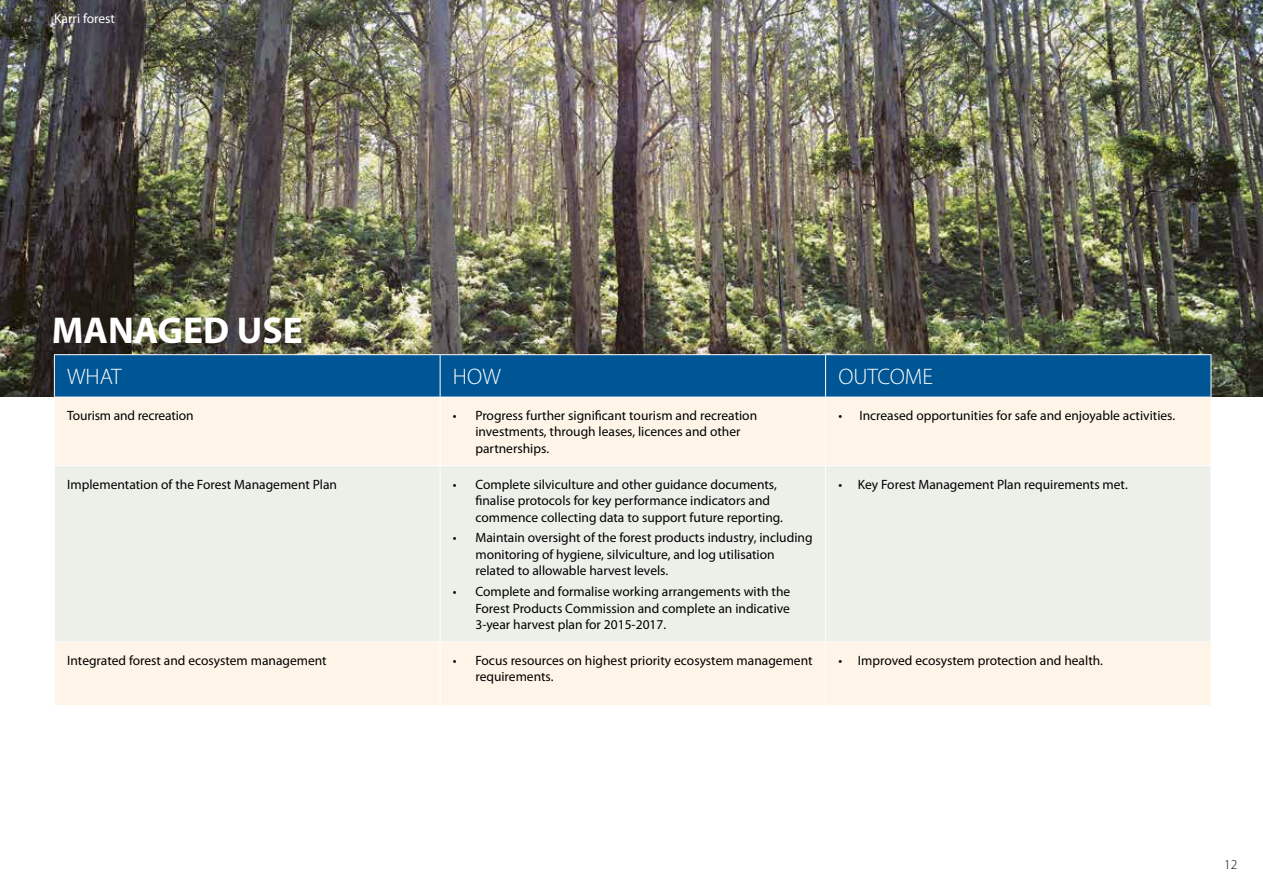
<style>
.page{position:relative;width:1263px;height:893px;background:#fff}
.page>*{position:absolute;margin:0;border:0;box-sizing:border-box;transform-origin:0 0}
.t1{font:700 37.5px "Myriad Pro";color:#fff}
.t2{font:300 22.5px "Myriad Pro";color:#fff}
.t3{font:13.5px/16.5px "Myriad Pro";color:#000}
.t4{font:13.5px "Myriad Pro";color:#fff}
.t5{font:300 13.5px "Myriad Pro";color:#000}
</style>
<div class="page">
<img style="left:0;top:0;width:1263px;height:396px">
<div style="left:55px;top:355px;width:1156px;height:42px;background:#005695"></div>
<div style="left:55px;top:398px;width:1156px;height:307px;background:#fef5e8"></div>
<div style="left:55px;top:466px;width:1156px;height:175px;background:#ecf0e8"></div>
<hr style="left:825px;top:354px;width:386px;height:1px;background:#fff">
<hr style="left:1211px;top:355px;width:1px;height:42px;background:#fff">
<hr style="left:440px;top:397px;width:1px;height:68px;background:#fff">
<hr style="left:825px;top:397px;width:1px;height:68px;background:#fff">
<hr style="left:440px;top:466px;width:1px;height:175px;background:#fff">
<hr style="left:825px;top:465px;width:386px;height:1px;background:#fff">
<hr style="left:825px;top:466px;width:1px;height:175px;background:#fff">
<hr style="left:54px;top:641px;width:386px;height:1px;background:#fff">
<hr style="left:440px;top:641px;width:385px;height:1px;background:#fff">
<hr style="left:825px;top:641px;width:386px;height:1px;background:#fff">
<hr style="left:54px;top:354px;width:386px;height:1px;background:#fff">
<hr style="left:54px;top:355px;width:1px;height:42px;background:#fff">
<hr style="left:440px;top:354px;width:385px;height:1px;background:#fff">
<hr style="left:440px;top:355px;width:1px;height:42px;background:#fff">
<hr style="left:825px;top:355px;width:1px;height:42px;background:#fff">
<hr style="left:54px;top:465px;width:386px;height:1px;background:#fff">
<hr style="left:440px;top:465px;width:385px;height:1px;background:#fff">
<hr style="left:440px;top:642px;width:1px;height:63px;background:#fff">
<hr style="left:825px;top:642px;width:1px;height:63px;background:#fff">
<p class="t4" style="left:54px;top:10px;width:63px">Karri forest</p>
<h1 class="t1" style="left:52px;top:306px;width:252px">MANAGED USE</h1>
<h2 class="t2" style="left:67px;top:363px;width:56px">WHAT</h2>
<h2 class="t2" style="left:453px;top:363px;width:49px">HOW</h2>
<h2 class="t2" style="left:838px;top:363px;width:96px">OUTCOME</h2>
<p class="t3" style="left:67px;top:407px;width:128px">Tourism and recreation</p>
<p class="t3" style="left:475px;top:407px;width:283px;text-indent:-23px">• Progress further significant tourism and recreation investments, through leases, licences and other partnerships.</p>
<p class="t3" style="left:838px;top:407px;width:338px">• Increased opportunities for safe and enjoyable activities.</p>
<p class="t3" style="left:67px;top:476px;width:271px">Implementation of the Forest Management Plan</p>
<p class="t3" style="left:475px;top:476px;width:309px;text-indent:-23px">• Complete silviculture and other guidance documents, finalise protocols for key performance indicators and commence collecting data to support future reporting.</p>
<p class="t3" style="left:475px;top:529px;width:339px;text-indent:-23px">• Maintain oversight of the forest products industry, including monitoring of hygiene, silviculture, and log utilisation related to allowable harvest levels.</p>
<p class="t3" style="left:475px;top:583px;width:316px;text-align:justify;text-indent:-23px">• Complete and formalise working arrangements with the Forest Products Commission and complete an indicative 3-year harvest plan for 2015-2017.</p>
<p class="t3" style="left:838px;top:476px;width:291px">• Key Forest Management Plan requirements met.</p>
<p class="t3" style="left:67px;top:652px;width:261px">Integrated forest and ecosystem management</p>
<p class="t3" style="left:475px;top:652px;width:339px;text-indent:-23px">• Focus resources on highest priority ecosystem management requirements.</p>
<p class="t3" style="left:838px;top:652px;width:266px">• Improved ecosystem protection and health.</p>
<p class="t5" style="left:1224px;top:856px;width:15px">12</p>
</div>
